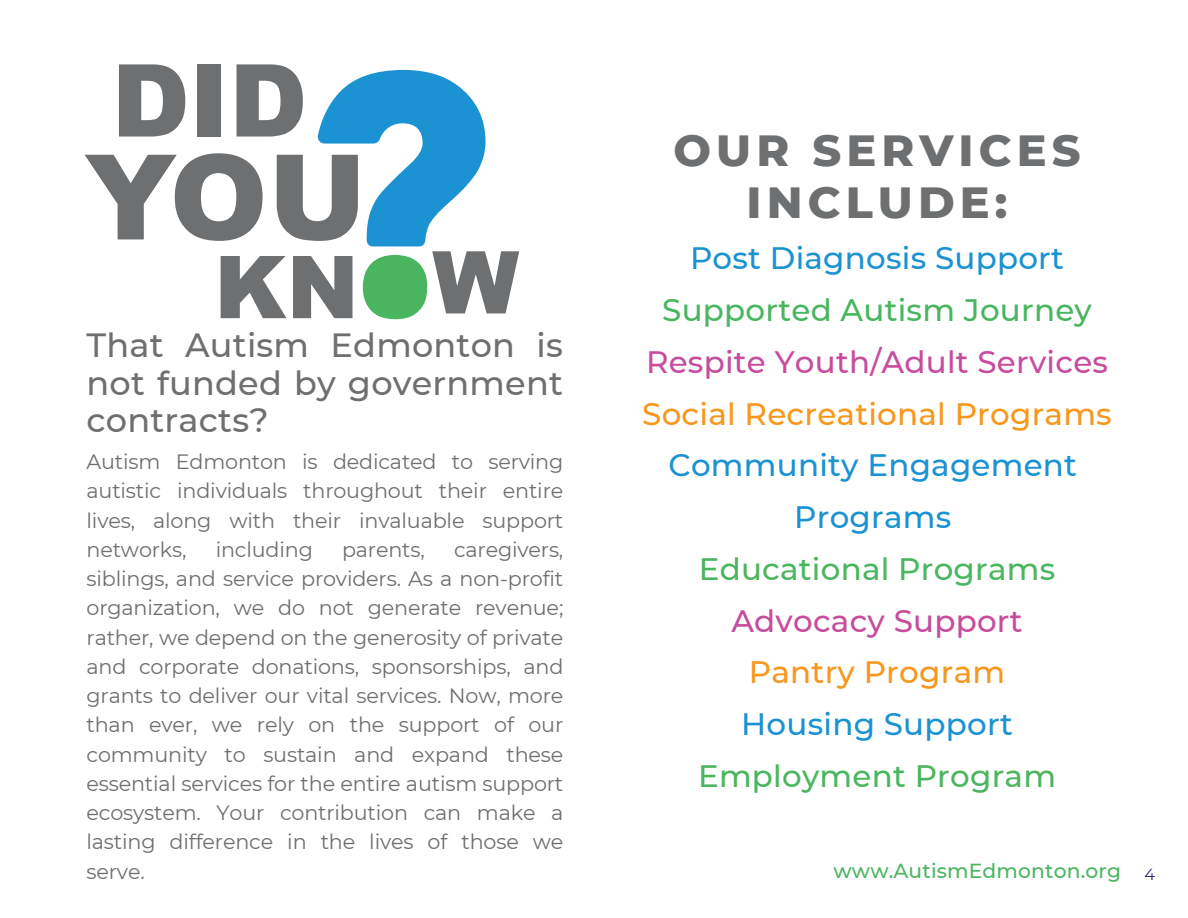
<style>
.page{position:relative;width:1188px;height:918px;background:#fff}
.page>*{position:absolute;margin:0;border:0;box-sizing:border-box;transform-origin:0 0}
.t1{font:800 44.55px/52.8px "Montserrat";letter-spacing:.115em;color:#6d6f71;text-align:center}
.t2{font:500 33.6px/37.2px "Montserrat";letter-spacing:.005em;color:#6d6f71;text-align:justify}
.t3{font:500 30.9px/51.8px "Montserrat";letter-spacing:.01em;color:#1b92d1;text-align:center}
.t4{font:20.7px/29.2px "Montserrat";letter-spacing:-.01em;color:#6d6f71;text-align:justify}
.t5{font:500 20.25px "Montserrat";letter-spacing:.01em;color:#4bb65f}
.t6{font:16.2px "Montserrat";color:#2c2e73}
.s1{color:#49b65f}
.s2{color:#c74d9c}
.s3{color:#f8971c}
.s4{color:#4bb65f}
.s5{color:#c74c9c}
</style>
<div class="page">
<svg style="left:85px;top:64px;width:434px;height:255px"></svg>
<h1 class="t2" style="left:87px;top:327px;width:478px">That Autism Edmonton is not funded by government contracts?</h1>
<h2 class="t4" style="left:87px;top:447px;width:478px">Autism Edmonton is dedicated to serving autistic individuals throughout their entire lives, along with their invaluable support networks,</h2>
<h2 class="t4" style="left:87px;top:535px;width:478px;text-indent:367px">caregivers, siblings, and service providers. As a non-profit organization, we do not generate revenue; rather, we depend on the generosity of private and corporate donations, sponsorships, and grants to deliver our vital services. Now, more than ever, we rely on the support of our community to sustain and expand these essential services for the entire autism support ecosystem. Your contribution can make a lasting difference in the lives of those we serve.</h2>
<h2 class="t4" style="left:216px;top:535px;width:99px">including</h2>
<h2 class="t4" style="left:342px;top:535px;width:84px">parents,</h2>
<p class="t1" style="left:674px;top:123px;width:409px">OUR SERVICES<br>INCLUDE:</p>
<h3 class="t3" style="left:642px;top:232px;width:471px">Post Diagnosis Support<br><span class="s1">Supported Autism Journey<br></span><span class="s2">Respite Youth/Adult Services<br></span><span class="s3">Social Recreational Programs<br></span>Community Engagement<br>Programs<br><span class="s4">Educational Programs<br></span><span class="s5">Advocacy Support<br></span><span class="s3">Pantry Program<br></span>Housing Support<br><span class="s4">Employment Program</span></h3>
<h2 class="t5" style="left:834px;top:859px;width:289px">www.AutismEdmonton.org</h2>
<p class="t6" style="left:1145px;top:865px;width:12px">4</p>
</div>
